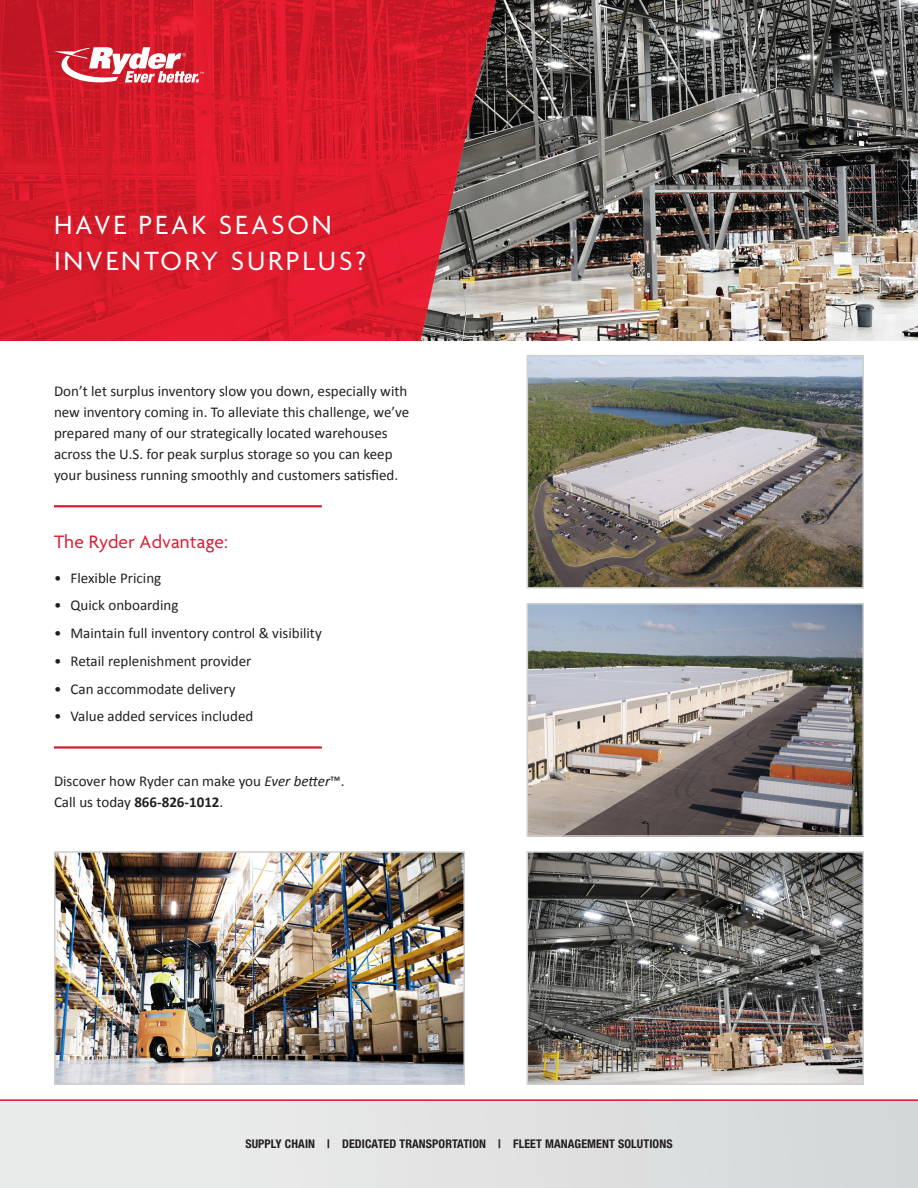
<style>
.page{position:relative;width:918px;height:1188px;background:#fff}
.page>*{position:absolute;margin:0;border:0;box-sizing:border-box;transform-origin:0 0}
.t1{font:28.5px/36px "Agenda";letter-spacing:.1em;color:#fff}
.t2{font:19.5px "Agenda";letter-spacing:.01em;color:#dc1a32}
.t3{font:15px/21px "Calibri";color:#231f20}
.t4{font:700 condensed 12px "Helvetica Neue LT Std";letter-spacing:.01em;color:#231f20}
.s1{font-style:italic}
.s2{font-weight:700}
</style>
<div class="page">
<img style="left:0;top:0;width:918px;height:340px">
<hr style="left:54px;top:746px;width:268px;height:3px;background:#dc1a32">
<hr style="left:54px;top:505px;width:268px;height:2px;background:#dc1a32">
<div style="left:0;top:1099px;width:918px;height:89px;background:linear-gradient(to right,#eeeeed,#d4d8d8)"></div>
<hr style="left:0;top:1099px;width:918px;height:2px;background:#dc1a32">
<svg style="left:54px;top:47px;width:150px;height:36px"></svg>
<img style="left:57px;top:854px;width:405px;height:228px">
<div style="left:54px;top:851px;width:411px;height:234px;border:2px solid #cdd0d0"></div>
<img style="left:530px;top:358px;width:331px;height:228px">
<div style="left:527px;top:355px;width:337px;height:234px;border:2px solid #cdd0d0"></div>
<img style="left:530px;top:606px;width:331px;height:228px">
<div style="left:527px;top:603px;width:337px;height:234px;border:2px solid #cdd0d0"></div>
<img style="left:530px;top:854px;width:331px;height:228px">
<div style="left:527px;top:851px;width:337px;height:234px;border:2px solid #cdd0d0"></div>
<p class="t1" style="left:54px;top:206px;width:314px">HAVE PEAK SEASON<br>INVENTORY SURPLUS?</p>
<p class="t3" style="left:54px;top:380px;width:357px">Don’t let surplus inventory slow you down, especially with new inventory coming in. To alleviate this challenge, we’ve prepared many of our strategically located warehouses across the U.S. for peak surplus storage so you can keep</p>
<p class="t3" style="left:54px;top:464px;width:346px">your business running smoothly and customers satisfied.</p>
<h3 class="t2" style="left:54px;top:530px;width:175px">The Ryder Advantage:</h3>
<p class="t3" style="left:54px;top:567px;width:109px">• Flexible Pricing</p>
<p class="t3" style="left:54px;top:595px;width:126px">• Quick onboarding</p>
<p class="t3" style="left:54px;top:623px;width:269px">• Maintain full inventory control &amp; visibility</p>
<p class="t3" style="left:54px;top:650px;width:199px">• Retail replenishment provider</p>
<p class="t3" style="left:54px;top:678px;width:183px">• Can accommodate delivery</p>
<p class="t3" style="left:54px;top:706px;width:201px">• Value added services included</p>
<p class="t3" style="left:54px;top:771px;width:292px">Discover how Ryder can make you <span class="s1">Ever better</span>™.<br>Call us today <span class="s2">866-826-1012</span>.</p>
<p class="t4" style="left:245px;top:1136px;width:429px">SUPPLY CHAIN | DEDICATED TRANSPORTATION | FLEET MANAGEMENT SOLUTIONS</p>
</div>
